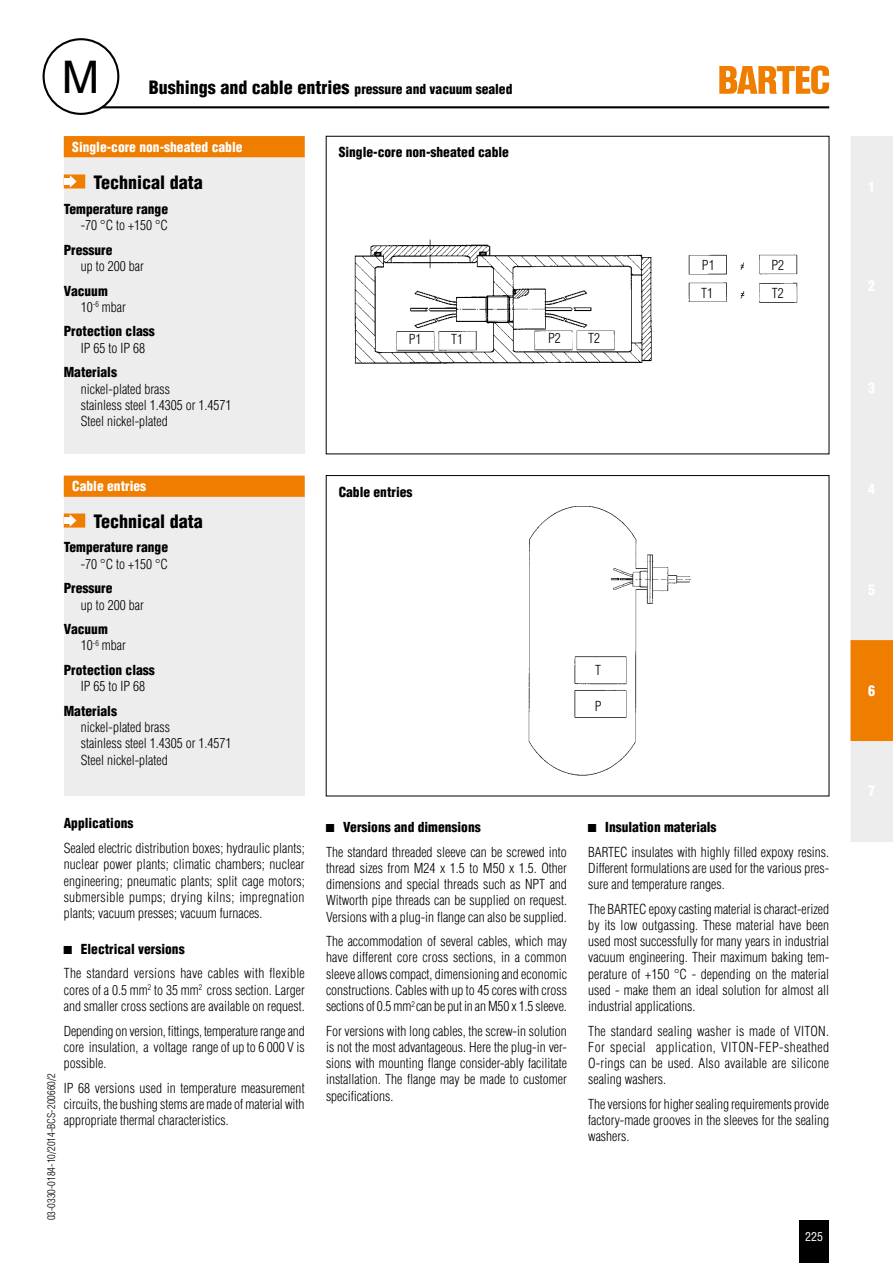
<style>
.page{position:relative;width:893px;height:1263px;background:#fff}
.page>*{position:absolute;margin:0;border:0;box-sizing:border-box;transform-origin:0 0}
.t1{font:45px "Helvetica";color:#000}
.t2{font:900 condensed 18px "Helvetica";color:#000}
.t3{font:900 condensed 14.25px "Helvetica";color:#fff}
.t4{font:300 condensed 13.5px/16.2px "Helvetica";color:#000;text-align:justify}
.t5{font:900 condensed 13.5px/16.2px "Helvetica";color:#000}
.t6{font:900 condensed 13.5px "Helvetica";color:#fff}
.t7{font:condensed 12px "Helvetica";color:#fff}
.t8{font:300 condensed 10.5px "Helvetica";color:#000}
.s1{font-size:13.5px}
.s2{font-weight:300}
</style>
<div class="page">
<div style="left:800px;top:1220px;width:29px;height:43px;background:#000"></div>
<svg style="left:850px;top:136px;width:43px;height:706px;background:#edddcb"></svg>
<hr style="left:100px;top:106px;width:729px;height:2px;background:#000">
<div style="left:44px;top:39px;width:74px;height:75px;background:#fff;border-radius:50%"></div>
<div style="left:43px;top:38px;width:76px;height:77px;border:2px solid #000;border-radius:50%"></div>
<div style="left:326px;top:475px;width:503px;height:321px;border:1px solid #000"></div>
<img style="left:529px;top:506px;width:162px;height:269px">
<img style="left:355px;top:239px;width:442px;height:125px">
<div style="left:64px;top:495px;width:241px;height:301px;background:#ededed"></div>
<div style="left:64px;top:513px;width:21px;height:15px;background:#ef7d00;border:2px solid #ef7d00"></div>
<div style="left:64px;top:517px;width:6px;height:7px;background:#fff"></div>
<svg style="left:70px;top:514px;width:6px;height:13px"></svg>
<div style="left:64px;top:476px;width:241px;height:21px;background:#ef7d00;border:2px solid #ef7d00"></div>
<div style="left:64px;top:157px;width:241px;height:297px;background:#ededed"></div>
<div style="left:64px;top:174px;width:21px;height:14px;background:#ef7d00;border:2px solid #ef7d00"></div>
<div style="left:64px;top:178px;width:7px;height:6px;background:#fff"></div>
<svg style="left:70px;top:175px;width:7px;height:13px"></svg>
<div style="left:64px;top:136px;width:241px;height:21px;background:#ef7d00;border:2px solid #ef7d00"></div>
<svg style="left:719px;top:65px;width:110px;height:29px"></svg>
<h1 class="t1" style="left:62px;top:51px;width:39px">M</h1>
<h2 class="t2" style="left:149px;top:76px;width:365px">Bushings and cable entries <span class="s1">pressure and vacuum sealed</span></h2>
<p class="t6" style="left:72px;top:139px;width:172px">Single-core non-sheated cable</p>
<h2 class="t2" style="left:94px;top:171px;width:111px">Technical data</h2>
<p class="t5" style="left:64px;top:200px;width:106px">Temperature range</p>
<p class="t4" style="left:81px;top:217px;width:89px">-70 °C to +150 °C</p>
<p class="t5" style="left:64px;top:241px;width:50px">Pressure</p>
<p class="t4" style="left:81px;top:258px;width:64px">up to 200 bar</p>
<p class="t5" style="left:81px;top:282px;width:47px;text-indent:-17px">Vacuum<br><span class="s2">10</span><sup>-6</sup> <span class="s2">mbar</span></p>
<p class="t5" style="left:64px;top:323px;width:93px">Protection class</p>
<p class="t4" style="left:81px;top:340px;width:66px">IP 65 to IP 68</p>
<p class="t5" style="left:64px;top:364px;width:55px">Materials</p>
<p class="t4" style="left:81px;top:380px;width:152px;text-align:left">nickel-plated brass<br>stainless steel 1.4305 or 1.4571<br>Steel nickel-plated</p>
<p class="t6" style="left:72px;top:478px;width:75px">Cable entries</p>
<h2 class="t2" style="left:94px;top:510px;width:111px">Technical data</h2>
<p class="t5" style="left:64px;top:539px;width:106px">Temperature range</p>
<p class="t4" style="left:81px;top:555px;width:89px">-70 °C to +150 °C</p>
<p class="t5" style="left:64px;top:580px;width:50px">Pressure</p>
<p class="t4" style="left:81px;top:596px;width:64px">up to 200 bar</p>
<p class="t5" style="left:81px;top:621px;width:47px;text-indent:-17px">Vacuum<br><span class="s2">10</span><sup>-6</sup> <span class="s2">mbar</span></p>
<p class="t5" style="left:64px;top:662px;width:93px">Protection class</p>
<p class="t4" style="left:81px;top:678px;width:66px">IP 65 to IP 68</p>
<p class="t5" style="left:64px;top:703px;width:55px">Materials</p>
<p class="t4" style="left:81px;top:719px;width:152px;text-align:left">nickel-plated brass<br>stainless steel 1.4305 or 1.4571<br>Steel nickel-plated</p>
<p class="t5" style="left:64px;top:815px;width:71px">Applications</p>
<p class="t4" style="left:64px;top:840px;width:243px">Sealed electric distribution boxes; hydraulic plants; nuclear power plants; climatic chambers; nuclear engineering; pneumatic plants; split cage motors; submersible pumps; drying kilns; impregnation plants; vacuum presses; vacuum furnaces.</p>
<p class="t5" style="left:81px;top:940px;width:105px">Electrical versions</p>
<p class="t4" style="left:64px;top:965px;width:243px">The standard versions have cables with flexible cores of a 0.5 mm<sup>2</sup> to 35 mm<sup>2</sup> cross section. Larger and smaller cross sections are available on request.</p>
<p class="t4" style="left:64px;top:1022px;width:243px">Depending on version, fittings, temperature range and core insulation, a voltage range of up to 6 000 V is possible.</p>
<p class="t4" style="left:64px;top:1079px;width:242px">IP 68 versions used in temperature measurement circuits, the bushing stems are made of material with appropriate thermal characteristics.</p>
<p class="t8" style="left:45px;top:1220px;width:148px;rotate:-90deg">03-0330-0184-10/2014-BCS-200660/2</p>
<p class="t5" style="left:339px;top:144px;width:172px">Single-core non-sheated cable</p>
<p class="t4" style="left:409px;top:331px;width:14px">P1</p>
<p class="t4" style="left:451px;top:331px;width:13px">T1</p>
<p class="t4" style="left:548px;top:330px;width:14px">P2</p>
<p class="t4" style="left:588px;top:330px;width:13px">T2</p>
<p class="t5" style="left:339px;top:484px;width:75px">Cable entries</p>
<p class="t4" style="left:595px;top:662px;width:7px">T</p>
<p class="t4" style="left:595px;top:697px;width:8px">P</p>
<p class="t4" style="left:701px;top:252px;width:15px;line-height:27.6px">P1<br>T1</p>
<p class="t4" style="left:771px;top:251px;width:14px;line-height:27.8px">P2<br>T2</p>
<p class="t5" style="left:343px;top:819px;width:139px">Versions and dimensions</p>
<p class="t4" style="left:326px;top:844px;width:242px">The standard threaded sleeve can be screwed into thread sizes from M24 x 1.5 to M50 x 1.5. Other dimensions and special threads such as NPT and Witworth pipe threads can be supplied on request.<br>Versions with a plug-in flange can also be supplied.</p>
<p class="t4" style="left:326px;top:933px;width:242px">The accommodation of several cables, which may have different core cross sections, in a common sleeve allows compact, dimensioning and economic constructions. Cables with up to 45 cores with cross sections of 0.5 mm<sup>2</sup> can be put in an M50 x 1.5 sleeve.</p>
<p class="t4" style="left:326px;top:1023px;width:242px">For versions with long cables, the screw-in solution is not the most advantageous. Here the plug-in ver&shy;sions with mounting flange consider-ably facilitate installation. The flange may be made to customer specifications.</p>
<p class="t5" style="left:605px;top:819px;width:113px">Insulation materials</p>
<p class="t4" style="left:588px;top:844px;width:242px">BARTEC insulates with highly filled expoxy resins.<br>Different formulations are used for the various pres&shy;sure and temperature ranges.</p>
<p class="t4" style="left:588px;top:901px;width:242px">The BARTEC epoxy casting material is charact-erized by its low outgassing. These material have been used most successfully for many years in industrial vacuum engineering. Their maximum baking tem&shy;perature of +150 °C - depending on the material used - make them an ideal solution for almost all industrial applications.</p>
<p class="t4" style="left:588px;top:1023px;width:243px">The standard sealing washer is made of VITON.<br>For special application, VITON-FEP-sheathed O-rings can be used. Also available are silicone sealing washers.</p>
<p class="t4" style="left:588px;top:1096px;width:242px">The versions for higher sealing requirements provide factory-made grooves in the sleeves for the sealing washers.</p>
<p class="t7" style="left:805px;top:1229px;width:19px">225</p>
<p class="t3" style="left:868px;top:681px;width:9px">6</p>
</div>
